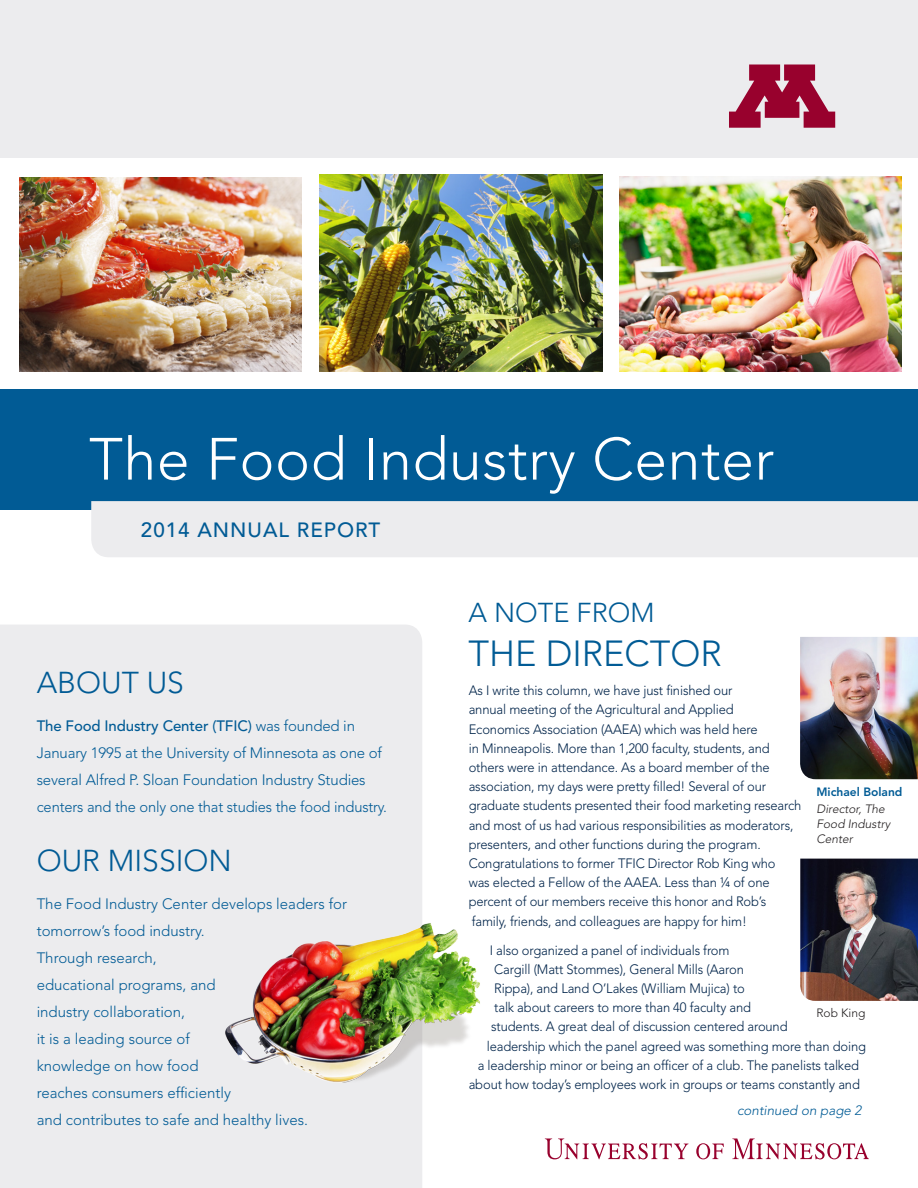
<style>
.page{position:relative;width:918px;height:1188px;background:#fff}
.page>*{position:absolute;margin:0;border:0;box-sizing:border-box;transform-origin:0 0}
.t1{font:300 58.95px "Avenir";letter-spacing:.01em;color:#fff}
.Titles{font:300 36px "Avenir";color:#015b95}
.Titles-2{font:300 30px "Avenir";color:#015b95}
.Titles-3{font:300 27.15px "Avenir";color:#015b95}
.t2{font:500 20.55px "Avenir";letter-spacing:.05em;color:#015b95}
.Acknowledgments{font:300 15px/27px "Avenir";color:#015b95}
.Body{font:300 13.5px/19.2px "Avenir";letter-spacing:-.01em;color:#00244a;scale:.96 1}
.Acknowledgments-2{font:italic 300 13.5px "Avenir";color:#015b95}
.Acknowledgments-3{font:italic 300 12px/15px "Avenir";color:#231f20}
.Acknowledgments-4{font:800 12px "Avenir";color:#015b95}
.Captions{font:300 12px "Avenir";color:#231f20}
.s1{font-weight:500}
</style>
<div class="page">
<div style="left:0;top:0;width:918px;height:157px;background:#ececee"></div>
<div style="left:0;top:389px;width:918px;height:121px;background:#015b95"></div>
<div style="left:91px;top:501px;width:827px;height:56px;background:#ececee"></div>
<div style="left:0;top:625px;width:422px;height:563px;background:#ececee"></div>
<svg style="left:732px;top:1138px;width:137px;height:21px"></svg>
<svg style="left:696px;top:1143px;width:28px;height:16px"></svg>
<svg style="left:545px;top:1138px;width:143px;height:21px"></svg>
<img style="left:19px;top:178px;width:283px;height:193px">
<img style="left:320px;top:175px;width:282px;height:189px">
<img style="left:619px;top:176px;width:283px;height:195px">
<svg style="left:729px;top:65px;width:106px;height:63px"></svg>
<img style="left:212px;top:916px;width:268px;height:181px">
<img style="left:800px;top:637px;width:118px;height:142px">
<img style="left:800px;top:859px;width:118px;height:142px">
<img style="left:230px;top:364px;width:458px;height:460px">
<p class="t1" style="left:89px;top:425px;width:687px">The Food Industry Center</p>
<p class="t2" style="left:141px;top:518px;width:241px">2014 ANNUAL REPORT</p>
<p class="Titles-2" style="left:37px;top:665px;width:149px">ABOUT US</p>
<p class="Acknowledgments" style="left:37px;top:712px;width:352px"><span class="s1">The Food Industry Center (TFIC)</span> was founded in January 1995 at the University of Minnesota as one of several Alfred P. Sloan Foundation Industry Studies centers and the only one that studies the food industry.</p>
<p class="Titles-2" style="left:37px;top:843px;width:197px">OUR MISSION</p>
<p class="Acknowledgments" style="left:37px;top:890px;width:312px">The Food Industry Center develops leaders for tomorrow’s food industry.<br>Through research,<br>educational programs, and<br>industry collaboration,<br>it is a leading source of<br>knowledge on how food<br>reaches consumers efficiently<br>and contributes to safe and healthy lives.</p>
<p class="Titles-3" style="left:468px;top:597px;width:188px">A NOTE FROM</p>
<p class="Titles" style="left:468px;top:632px;width:255px">THE DIRECTOR</p>
<p class="Body" style="left:469px;top:681px;width:348px">As I write this column, we have just finished our<br>annual meeting of the Agricultural and Applied<br>Economics Association (AAEA) which was held here<br>in Minneapolis. More than 1,200 faculty, students, and others were in attendance. As a board member of the association, my days were pretty filled! Several of our graduate students presented their food marketing research and most of us had various responsibilities as moderators, presenters, and other functions during the program.<br>Congratulations to former TFIC Director Rob King who<br>was elected a Fellow of the AAEA. Less than ¼ of one percent of our members receive this honor and Rob’s family, friends, and colleagues are happy for him!</p>
<p class="Body" style="left:490px;top:940px;width:251px">I also organized a panel of individuals from</p>
<p class="Body" style="left:494px;top:959px;width:262px">Cargill (Matt Stommes), General Mills (Aaron</p>
<p class="Body" style="left:494px;top:979px;width:263px">Rippa), and Land O’Lakes (William Mujica) to</p>
<p class="Body" style="left:494px;top:998px;width:269px">talk about careers to more than 40 faculty and</p>
<p class="Body" style="left:491px;top:1017px;width:310px">students. A great deal of discussion centered around</p>
<p class="Body" style="left:487px;top:1036px;width:397px">leadership which the panel agreed was something more than doing</p>
<p class="Body" style="left:478px;top:1055px;width:399px">a leadership minor or being an officer of a club. The panelists talked</p>
<p class="Body" style="left:469px;top:1075px;width:409px">about how today’s employees work in groups or teams constantly and</p>
<p class="Acknowledgments-4" style="left:816px;top:785px;width:88px">Michael Boland</p>
<p class="Acknowledgments-3" style="left:816px;top:802px;width:75px">Director, The<br>Food Industry<br>Center</p>
<p class="Captions" style="left:816px;top:1006px;width:50px">Rob King</p>
<p class="Acknowledgments-2" style="left:737px;top:1102px;width:126px">continued on page 2</p>
</div>
